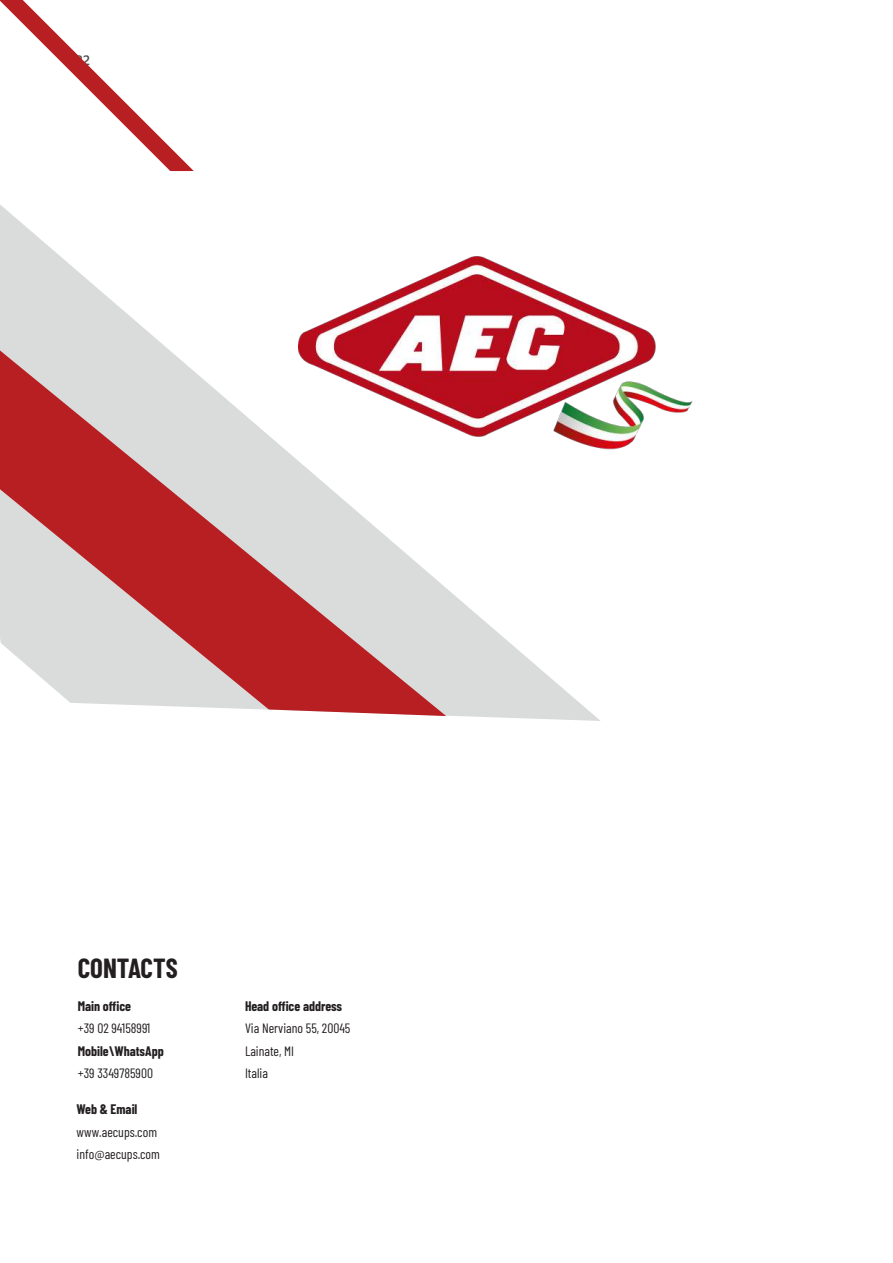
<style>
.page{position:relative;width:893px;height:1263px;background:#fff}
.page>*{position:absolute;margin:0;border:0;box-sizing:border-box;transform-origin:0 0}
.t1{font:700 27px "Barlow Condensed";color:#231f20}
.t2{font:13.5px/22.5px "Barlow Condensed";color:#231f20}
.t3{font:700 13.5px "Barlow Condensed";color:#231f20}
.t4{font:600 13.5px "Segoe UI";color:#4b4c4d}
</style>
<div class="page">
<svg style="left:0;top:205px;width:600px;height:516px"></svg>
<svg style="left:0;top:350px;width:446px;height:366px;fill:#dadcdc"></svg>
<svg style="left:0;top:0;width:194px;height:171px"></svg>
<img style="left:298px;top:254px;width:395px;height:208px">
<p class="t4" style="left:75px;top:48px;width:16px">82</p>
<h1 class="t1" style="left:78px;top:949px;width:101px">CONTACTS</h1>
<p class="t3" style="left:78px;top:996px;width:55px">Main office</p>
<p class="t2" style="left:78px;top:1016px;width:74px">+39 02 94158991</p>
<p class="t3" style="left:78px;top:1041px;width:88px">Mobile\WhatsApp</p>
<p class="t2" style="left:78px;top:1061px;width:77px">+39 3349785900</p>
<p class="t3" style="left:77px;top:1100px;width:62px">Web &amp; Email</p>
<p class="t2" style="left:77px;top:1120px;width:85px">www.aecups.com info@aecups.com</p>
<p class="t3" style="left:245px;top:996px;width:99px">Head office address</p>
<p class="t2" style="left:245px;top:1016px;width:107px">Via Nerviano 55, 20045<br>Lainate, MI<br>Italia</p>
</div>
